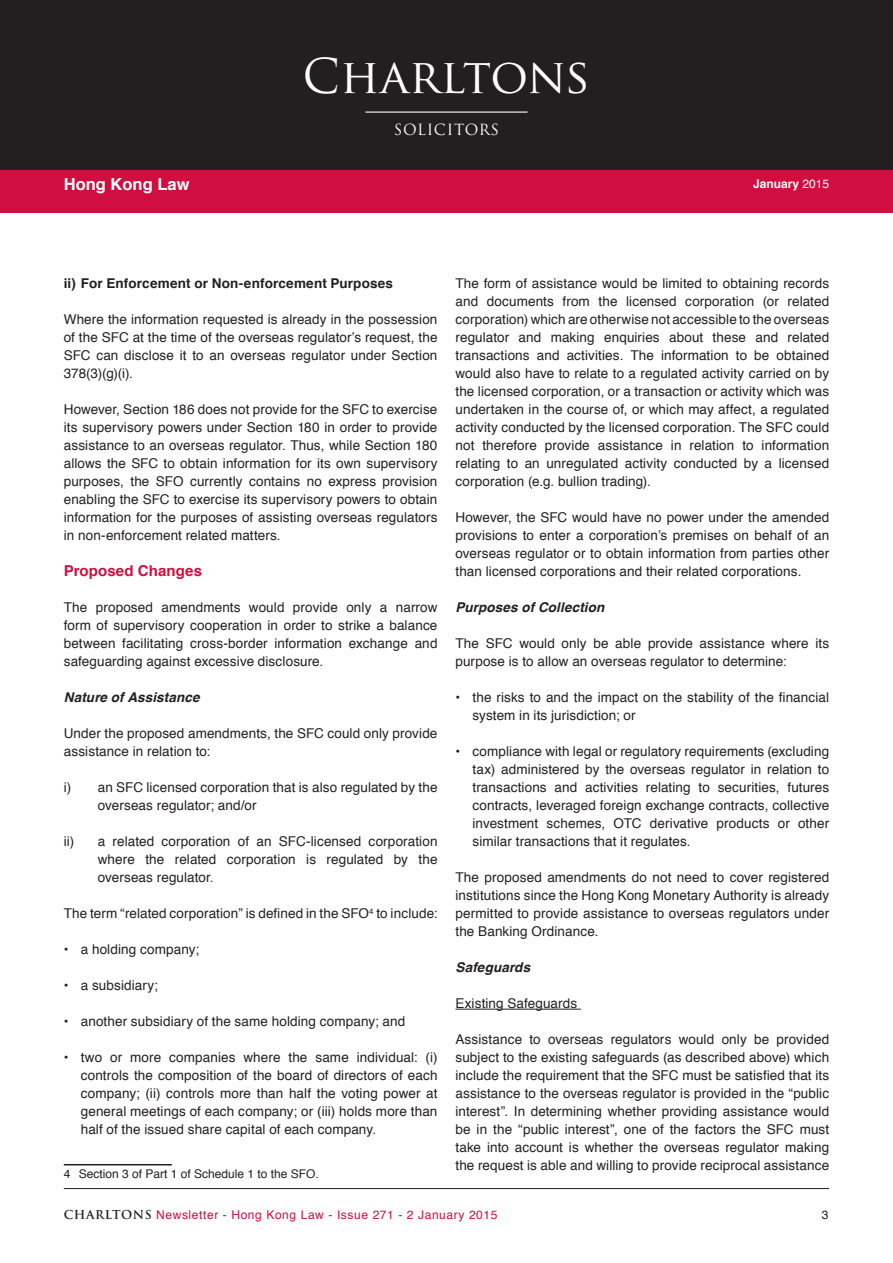
<style>
.page{position:relative;width:893px;height:1263px;background:#fff}
.page>*{position:absolute;margin:0;border:0;box-sizing:border-box;transform-origin:0 0}
.t1{font:46.8px "Trajan Pro";color:#fff}
.t2{font:700 16.5px "Helvetica";color:#fff}
.body__Subtitle_1{font:700 15px "Helvetica";letter-spacing:.005em;color:#d10e40}
.t3{font:15px "Trajan Pro";letter-spacing:.04em;color:#fff}
.body_text{font:13.5px/18px "Helvetica";letter-spacing:.01em;color:#231f20;text-align:justify}
.body__Subtitle2{font:italic 700 13.5px "Helvetica";letter-spacing:.01em;color:#231f20}
.t4{font:700 13.5px "Helvetica";letter-spacing:.01em;color:#231f20}
.t5{font:12px "Helvetica";letter-spacing:.05em;color:#d10e40}
.Footnote_Text{font:12px "Helvetica";color:#231f20}
.t6{font:700 12px "Helvetica";color:#fff}
.t7{font:12px "Helvetica";color:#231f20}
.s1{font-weight:400}
.s2{font-weight:700}
.s3{font-family:"Trajan Pro";font-weight:700;color:#231f20}
</style>
<div class="page">
<div style="left:0;top:194px;width:893px;height:19px;background:#d10e40"></div>
<hr style="left:64px;top:1188px;width:765px;height:1px;background:#231f20">
<div style="left:0;top:0;width:893px;height:170px;background:#231f20"></div>
<div style="left:0;top:170px;width:893px;height:32px;background:#d10e40"></div>
<hr style="left:365px;top:112px;width:162px;height:1px;background:#fff">
<hr style="left:64px;top:1164px;width:108px;height:1px;background:#231f20">
<hr style="left:455px;top:1009px;width:126px;height:1px;background:#231f20">
<p class="t2" style="left:64px;top:171px;width:127px">Hong Kong Law</p>
<h1 class="t1" style="left:303px;top:47px;width:289px">Charltons</h1>
<p class="t3" style="left:394px;top:120px;width:107px">SOLICITORS</p>
<p class="t6" style="left:753px;top:174px;width:78px">January <span class="s1">2015</span></p>
<p class="t4" style="left:64px;top:272px;width:331px">ii) For Enforcement or Non-enforcement Purposes</p>
<p class="body_text" style="left:64px;top:311px;width:375px">Where the information requested is already in the possession of the SFC at the time of the overseas regulator’s request, the SFC can disclose it to an overseas regulator under Section 378(3)(g)(i).</p>
<p class="body_text" style="left:64px;top:401px;width:375px">However, Section 186 does not provide for the SFC to exercise its supervisory powers under Section 180 in order to provide assistance to an overseas regulator. Thus, while Section 180 allows the SFC to obtain information for its own supervisory purposes, the SFO currently contains no express provision enabling the SFC to exercise its supervisory powers to obtain information for the purposes of assisting overseas regulators in non-enforcement related matters.</p>
<p class="body__Subtitle_1" style="left:64px;top:559px;width:140px">Proposed Changes</p>
<p class="body_text" style="left:64px;top:599px;width:375px">The proposed amendments would provide only a narrow form of supervisory cooperation in order to strike a balance between facilitating cross-border information exchange and safeguarding against excessive disclosure.</p>
<p class="body__Subtitle2" style="left:64px;top:686px;width:137px">Nature of Assistance</p>
<p class="body_text" style="left:64px;top:725px;width:375px">Under the proposed amendments, the SFC could only provide assistance in relation to:</p>
<p class="body_text" style="left:98px;top:779px;width:341px;text-indent:-34px">i) an SFC licensed corporation that is also regulated by the overseas regulator; and/or</p>
<p class="body_text" style="left:98px;top:833px;width:341px;text-indent:-34px">ii) a related corporation of an SFC-licensed corporation where the related corporation is regulated by the overseas regulator.</p>
<p class="body_text" style="left:64px;top:905px;width:375px">The term “related corporation” is defined in the SFO<sup>4</sup> to include:</p>
<p class="body_text" style="left:64px;top:941px;width:137px"><span class="s2">•</span> a holding company;</p>
<p class="body_text" style="left:64px;top:977px;width:96px"><span class="s2">•</span> a subsidiary;</p>
<p class="body_text" style="left:64px;top:1013px;width:343px"><span class="s2">•</span> another subsidiary of the same holding company; and</p>
<p class="body_text" style="left:81px;top:1049px;width:358px;text-indent:-17px"><span class="s2">•</span> two or more companies where the same individual: (i) controls the composition of the board of directors of each company; (ii) controls more than half the voting power at general meetings of each company; or (iii) holds more than half of the issued share capital of each company.</p>
<p class="Footnote_Text" style="left:64px;top:1164px;width:257px">4 Section 3 of Part 1 of Schedule 1 to the SFO.</p>
<p class="body_text" style="left:455px;top:275px;width:375px">The form of assistance would be limited to obtaining records and documents from the licensed corporation (or related corporation) which are otherwise not accessible to the overseas regulator and making enquiries about these and related transactions and activities. The information to be obtained would also have to relate to a regulated activity carried on by the licensed corporation, or a transaction or activity which was undertaken in the course of, or which may affect, a regulated activity conducted by the licensed corporation. The SFC could not therefore provide assistance in relation to information relating to an unregulated activity conducted by a licensed corporation (e.g. bullion trading).</p>
<p class="body_text" style="left:455px;top:509px;width:375px">However, the SFC would have no power under the amended provisions to enter a corporation’s premises on behalf of an overseas regulator or to obtain information from parties other than licensed corporations and their related corporations.</p>
<p class="body__Subtitle2" style="left:455px;top:596px;width:150px">Purposes of Collection</p>
<p class="body_text" style="left:455px;top:635px;width:375px">The SFC would only be able provide assistance where its purpose is to allow an overseas regulator to determine:</p>
<p class="body_text" style="left:472px;top:689px;width:358px;text-indent:-17px"><span class="s2">•</span> the risks to and the impact on the stability of the financial system in its jurisdiction; or</p>
<p class="body_text" style="left:472px;top:743px;width:358px;text-indent:-17px"><span class="s2">•</span> compliance with legal or regulatory requirements (excluding tax) administered by the overseas regulator in relation to transactions and activities relating to securities, futures contracts, leveraged foreign exchange contracts, collective investment schemes, OTC derivative products or other similar transactions that it regulates.</p>
<p class="body_text" style="left:455px;top:869px;width:375px">The proposed amendments do not need to cover registered institutions since the Hong Kong Monetary Authority is already permitted to provide assistance to overseas regulators under the Banking Ordinance.</p>
<p class="body__Subtitle2" style="left:455px;top:956px;width:76px">Safeguards</p>
<p class="body_text" style="left:455px;top:995px;width:123px">Existing Safeguards</p>
<p class="body_text" style="left:455px;top:1031px;width:375px">Assistance to overseas regulators would only be provided subject to the existing safeguards (as described above) which include the requirement that the SFC must be satisfied that its assistance to the overseas regulator is provided in the “public interest”. In determining whether providing assistance would be in the “public interest”, one of the factors the SFC must take into account is whether the overseas regulator making the request is able and willing to provide reciprocal assistance</p>
<p class="t5" style="left:64px;top:1206px;width:435px"><span class="s3">CHARLTONS</span> Newsletter - Hong Kong Law - Issue 271 - 2 January 2015</p>
<p class="t7" style="left:822px;top:1206px;width:8px">3</p>
</div>
